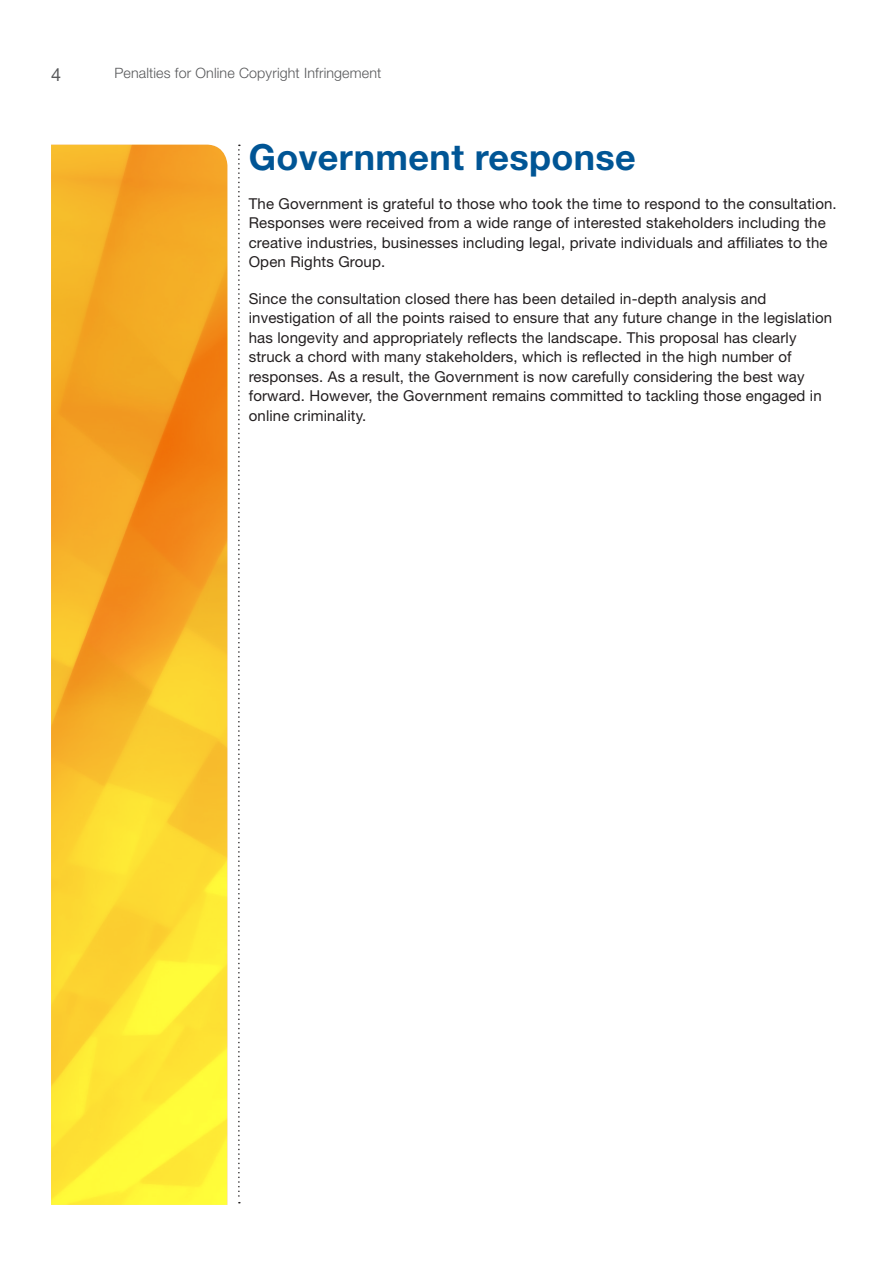
<style>
.page{position:relative;width:893px;height:1263px;background:#fff}
.page>*{position:absolute;margin:0;border:0;box-sizing:border-box;transform-origin:0 0}
.t1{font:700 36px "Helvetica Neue LT Std";letter-spacing:.01em;color:#005595}
.t2{font:18px "Helvetica Neue LT Std";color:#57585a}
.t3{font:15px/19.5px "Helvetica Neue LT Std";letter-spacing:.01em;color:#231f20}
.t4{font:300 14.25px "Helvetica Neue LT Std";letter-spacing:.01em;color:#57585a}
</style>
<div class="page">
<svg style="left:238px;top:145px;width:2px;height:1058px"></svg>
<img style="left:51px;top:145px;width:176px;height:1060px">
<p class="t2" style="left:51px;top:64px;width:12px">4</p>
<p class="t4" style="left:114px;top:64px;width:269px">Penalties for Online Copyright Infringement</p>
<h1 class="t1" style="left:249px;top:135px;width:389px">Government response</h1>
<p class="t3" style="left:249px;top:194px;width:590px">The Government is grateful to those who took the time to respond to the consultation.<br>Responses were received from a wide range of interested stakeholders including the creative industries, businesses including legal, private individuals and affiliates to the Open Rights Group.</p>
<p class="t3" style="left:249px;top:289px;width:585px">Since the consultation closed there has been detailed in-depth analysis and investigation of all the points raised to ensure that any future change in the legislation has longevity and appropriately reflects the landscape. This proposal has clearly struck a chord with many stakeholders, which is reflected in the high number of responses. As a result, the Government is now carefully considering the best way forward. However, the Government remains committed to tackling those engaged in online criminality.</p>
</div>
